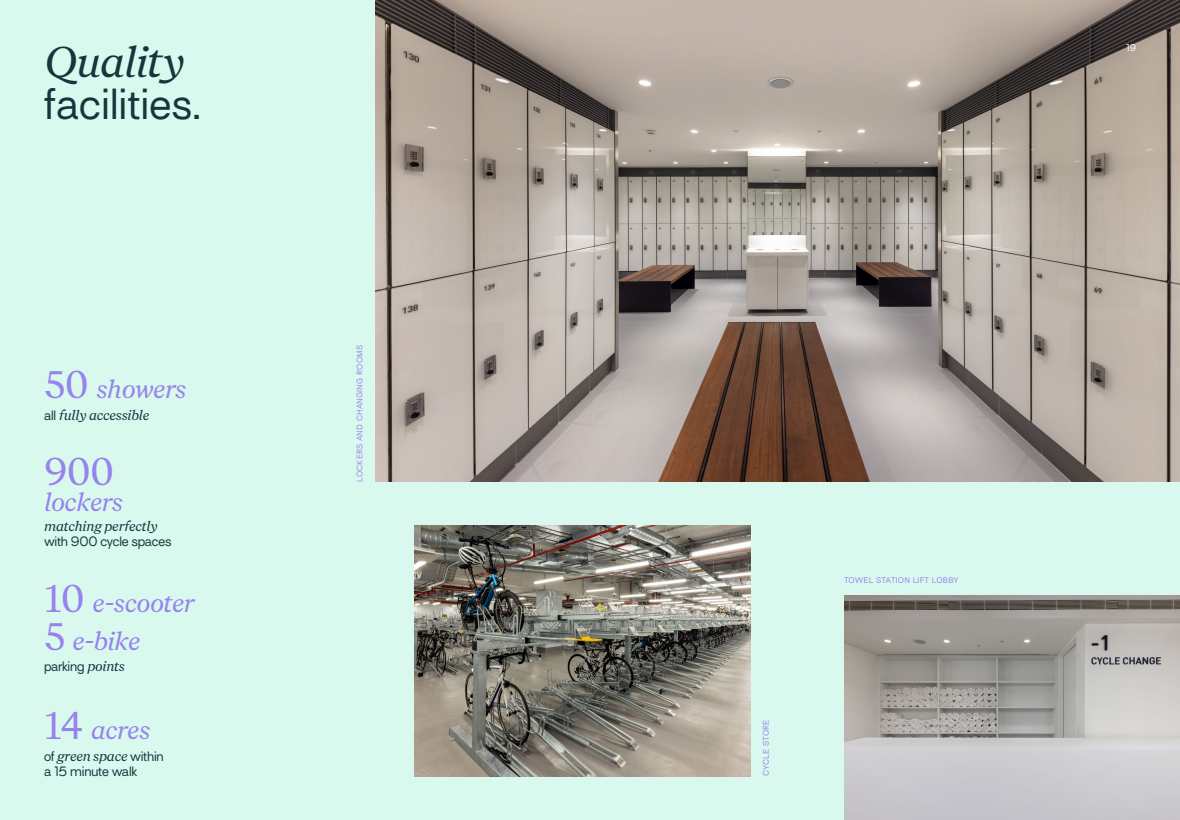
<style>
.page{position:relative;width:1180px;height:820px;background:#d9f9ef}
.page>*{position:absolute;margin:0;border:0;box-sizing:border-box;transform-origin:0 0}
.t1{font:italic 42px "Recife Text";letter-spacing:-.03em;color:#17353d}
.t2{font:300 40px "AT Surt";color:#17353d}
.t3{font:39px "Recife Text";color:#9882ec}
.t4{font:italic 25px "Recife Text";letter-spacing:-.02em;color:#9882ec}
.t5{font:italic 13.5px "Recife Text";letter-spacing:-.02em;color:#17353d}
.t6{font:300 12.5px "AT Surt";letter-spacing:-.02em;color:#17353d}
.t7{font:300 9.05px "AT Surt";color:#fff}
.t8{font:300 7.5px "AT Surt";letter-spacing:.02em;color:#9882ec}
.s1{font-style:normal;font-size:39px}
.s2{font-family:"AT Surt";font-weight:300;font-style:normal;font-size:12.5px}
.s3{font-family:"Recife Text";font-weight:400;font-style:italic;font-size:13.5px}
</style>
<div class="page">
<img style="left:375px;top:0;width:805px;height:482px">
<img style="left:415px;top:526px;width:336px;height:250px">
<img style="left:844px;top:595px;width:336px;height:225px">
<h1 class="t1" style="left:44px;top:31px;width:142px">Quality</h1>
<h2 class="t2" style="left:44px;top:79px;width:158px">facilities.</h2>
<h3 class="t4" style="left:44px;top:371px;width:144px"><span class="s1">50</span> showers</h3>
<h3 class="t5" style="left:44px;top:405px;width:107px"><span class="s2">all</span> fully accessible</h3>
<h3 class="t3" style="left:44px;top:443px;width:72px">900</h3>
<h3 class="t4" style="left:44px;top:484px;width:81px">lockers</h3>
<h3 class="t5" style="left:44px;top:517px;width:115px">matching perfectly</h3>
<h3 class="t6" style="left:44px;top:534px;width:129px">with 900 cycle spaces</h3>
<h3 class="t4" style="left:44px;top:585px;width:152px"><span class="s1">10</span> e-scooter</h3>
<h3 class="t4" style="left:44px;top:623px;width:98px"><span class="s1">5</span> e-bike</h3>
<h3 class="t6" style="left:44px;top:659px;width:82px">parking <span class="s3">points</span></h3>
<h3 class="t4" style="left:44px;top:712px;width:108px"><span class="s1">14</span> acres</h3>
<h3 class="t5" style="left:44px;top:746px;width:121px"><span class="s2">of</span> green space <span class="s2">within</span></h3>
<h3 class="t6" style="left:44px;top:763px;width:95px">a 15 minute walk</h3>
<p class="t8" style="left:355px;top:482px;width:138px;rotate:-90deg">LOCKERS AND CHANGING ROOMS</p>
<p class="t7" style="left:1126px;top:41px;width:11px">19</p>
<p class="t8" style="left:761px;top:776px;width:58px;rotate:-90deg">CYCLE STORE</p>
<p class="t8" style="left:844px;top:575px;width:116px">TOWEL STATION LIFT LOBBY</p>
</div>
